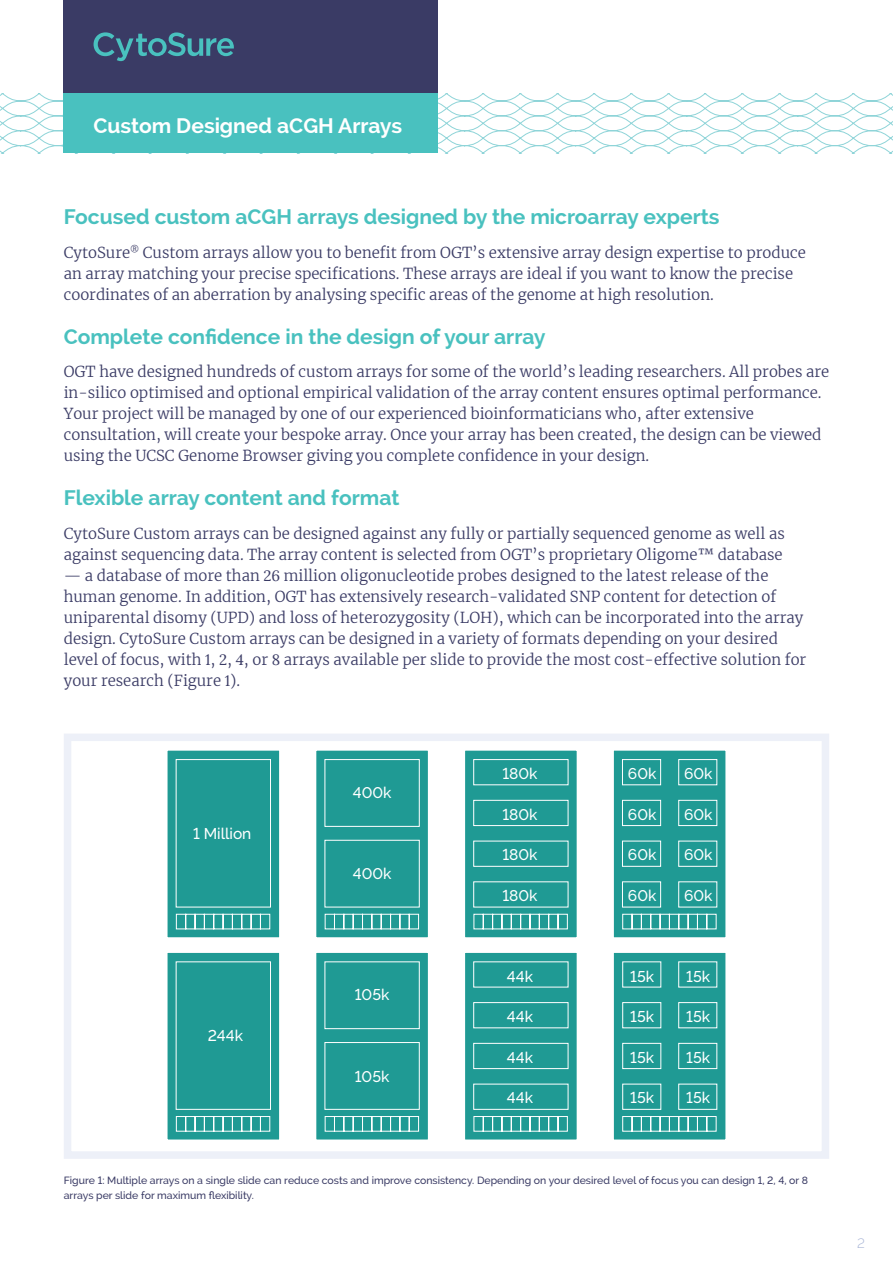
<style>
.page{position:relative;width:893px;height:1263px;background:#fff}
.page>*{position:absolute;margin:0;border:0;box-sizing:border-box;transform-origin:0 0}
.t1{font:21px "OGT Raleway Bold";color:#49c1bf}
.t2{font:21px "OGT Raleway Bold";color:#fff}
.t3{font:15.45px "OGT Raleway Medium";color:#fff}
.t4{font:15px/21px "OGT Merriweather Light";color:#3a3b65}
.t5{font:13.5px "OGT Raleway Light";color:#aab7d7}
.t6{font:10.5px/15px "OGT Raleway Medium";color:#3a3b65}
</style>
<div class="page">
<svg style="left:0;top:94px;width:893px;height:59px"></svg>
<div style="left:64px;top:0;width:374px;height:94px;background:#3a3b65"></div>
<div style="left:64px;top:94px;width:374px;height:59px;background:#49c1bf"></div>
<svg style="left:94px;top:32px;width:140px;height:29px"></svg>
<div style="left:167px;top:750px;width:113px;height:188px;background:#1f9a94"></div>
<div style="left:166px;top:749px;width:115px;height:190px;border:2px solid #fff"></div>
<div style="left:315px;top:750px;width:114px;height:188px;background:#1f9a94"></div>
<div style="left:315px;top:749px;width:115px;height:190px;border:2px solid #fff"></div>
<div style="left:464px;top:750px;width:113px;height:188px;background:#1f9a94"></div>
<div style="left:463px;top:749px;width:115px;height:190px;border:2px solid #fff"></div>
<div style="left:167px;top:952px;width:113px;height:188px;background:#1f9a94"></div>
<div style="left:166px;top:951px;width:115px;height:190px;border:2px solid #fff"></div>
<div style="left:315px;top:952px;width:114px;height:188px;background:#1f9a94"></div>
<div style="left:464px;top:952px;width:113px;height:188px;background:#1f9a94"></div>
<div style="left:613px;top:750px;width:113px;height:188px;background:#1f9a94"></div>
<div style="left:612px;top:749px;width:115px;height:190px;border:2px solid #fff"></div>
<div style="left:613px;top:952px;width:113px;height:188px;background:#1f9a94"></div>
<div style="left:612px;top:951px;width:115px;height:190px;border:2px solid #fff"></div>
<svg style="left:175px;top:759px;width:96px;height:80px"></svg>
<svg style="left:324px;top:759px;width:96px;height:68px"></svg>
<svg style="left:473px;top:759px;width:245px;height:149px"></svg>
<svg style="left:175px;top:839px;width:542px;height:293px"></svg>
<svg style="left:324px;top:961px;width:393px;height:171px"></svg>
<div style="left:64px;top:733px;width:765px;height:426px;border:8px solid #edf0f8"></div>
<h1 class="t2" style="left:94px;top:114px;width:310px">Custom Designed aCGH Arrays</h1>
<h1 class="t1" style="left:64px;top:204px;width:657px">Focused custom aCGH arrays designed by the microarray experts</h1>
<p class="t4" style="left:64px;top:241px;width:744px">CytoSure<sup>®</sup> Custom arrays allow you to benefit from OGT’s extensive array design expertise to produce an array matching your precise specifications. These arrays are ideal if you want to know the precise coordinates of an aberration by analysing specific areas of the genome at high resolution.</p>
<h1 class="t1" style="left:64px;top:324px;width:483px">Complete confidence in the design of your array</h1>
<p class="t4" style="left:64px;top:361px;width:767px">OGT have designed hundreds of custom arrays for some of the world’s leading researchers. All probes are in-silico optimised and optional empirical validation of the array content ensures optimal performance.<br>Your project will be managed by one of our experienced bioinformaticians who, after extensive consultation, will create your bespoke array. Once your array has been created, the design can be viewed using the UCSC Genome Browser giving you complete confidence in your design.</p>
<h1 class="t1" style="left:64px;top:486px;width:337px">Flexible array content and format</h1>
<p class="t4" style="left:64px;top:523px;width:722px">CytoSure Custom arrays can be designed against any fully or partially sequenced genome as well as against sequencing data. The array content is selected from OGT’s proprietary Oligome™ database</p>
<p class="t4" style="left:64px;top:565px;width:744px">— a database of more than 26 million oligonucleotide probes designed to the latest release of the human genome. In addition, OGT has extensively research-validated SNP content for detection of uniparental disomy (UPD) and loss of heterozygosity (LOH), which can be incorporated into the array design. CytoSure Custom arrays can be designed in a variety of formats depending on your desired level of focus, with 1, 2, 4, or 8 arrays available per slide to provide the most cost-effective solution for your research (Figure 1).</p>
<p class="t3" style="left:193px;top:825px;width:60px">1 Million</p>
<p class="t3" style="left:208px;top:1027px;width:37px">244k</p>
<p class="t3" style="left:353px;top:783px;width:40px">400k</p>
<p class="t3" style="left:353px;top:865px;width:40px">400k</p>
<p class="t3" style="left:355px;top:985px;width:36px">105k</p>
<p class="t3" style="left:355px;top:1067px;width:36px">105k</p>
<p class="t3" style="left:502px;top:765px;width:37px">180k</p>
<p class="t3" style="left:502px;top:805px;width:37px">180k</p>
<p class="t3" style="left:502px;top:846px;width:37px">180k</p>
<p class="t3" style="left:502px;top:886px;width:37px">180k</p>
<p class="t3" style="left:507px;top:967px;width:28px">44k</p>
<p class="t3" style="left:507px;top:1008px;width:28px">44k</p>
<p class="t3" style="left:507px;top:1048px;width:28px">44k</p>
<p class="t3" style="left:507px;top:1089px;width:28px">44k</p>
<p class="t3" style="left:628px;top:765px;width:30px">60k</p>
<p class="t3" style="left:628px;top:805px;width:30px">60k</p>
<p class="t3" style="left:628px;top:846px;width:30px">60k</p>
<p class="t3" style="left:628px;top:886px;width:30px">60k</p>
<p class="t3" style="left:630px;top:967px;width:25px">15k</p>
<p class="t3" style="left:630px;top:1008px;width:25px">15k</p>
<p class="t3" style="left:630px;top:1048px;width:25px">15k</p>
<p class="t3" style="left:630px;top:1089px;width:25px">15k</p>
<p class="t3" style="left:684px;top:765px;width:30px">60k</p>
<p class="t3" style="left:684px;top:805px;width:30px">60k</p>
<p class="t3" style="left:684px;top:846px;width:30px">60k</p>
<p class="t3" style="left:684px;top:886px;width:30px">60k</p>
<p class="t3" style="left:686px;top:967px;width:25px">15k</p>
<p class="t3" style="left:686px;top:1008px;width:25px">15k</p>
<p class="t3" style="left:686px;top:1048px;width:25px">15k</p>
<p class="t3" style="left:686px;top:1089px;width:25px">15k</p>
<p class="t6" style="left:64px;top:1173px;width:746px">Figure 1: Multiple arrays on a single slide can reduce costs and improve consistency. Depending on your desired level of focus you can design 1, 2, 4, or 8 arrays per slide for maximum flexibility.</p>
<p class="t5" style="left:857px;top:1235px;width:9px">2</p>
</div>
